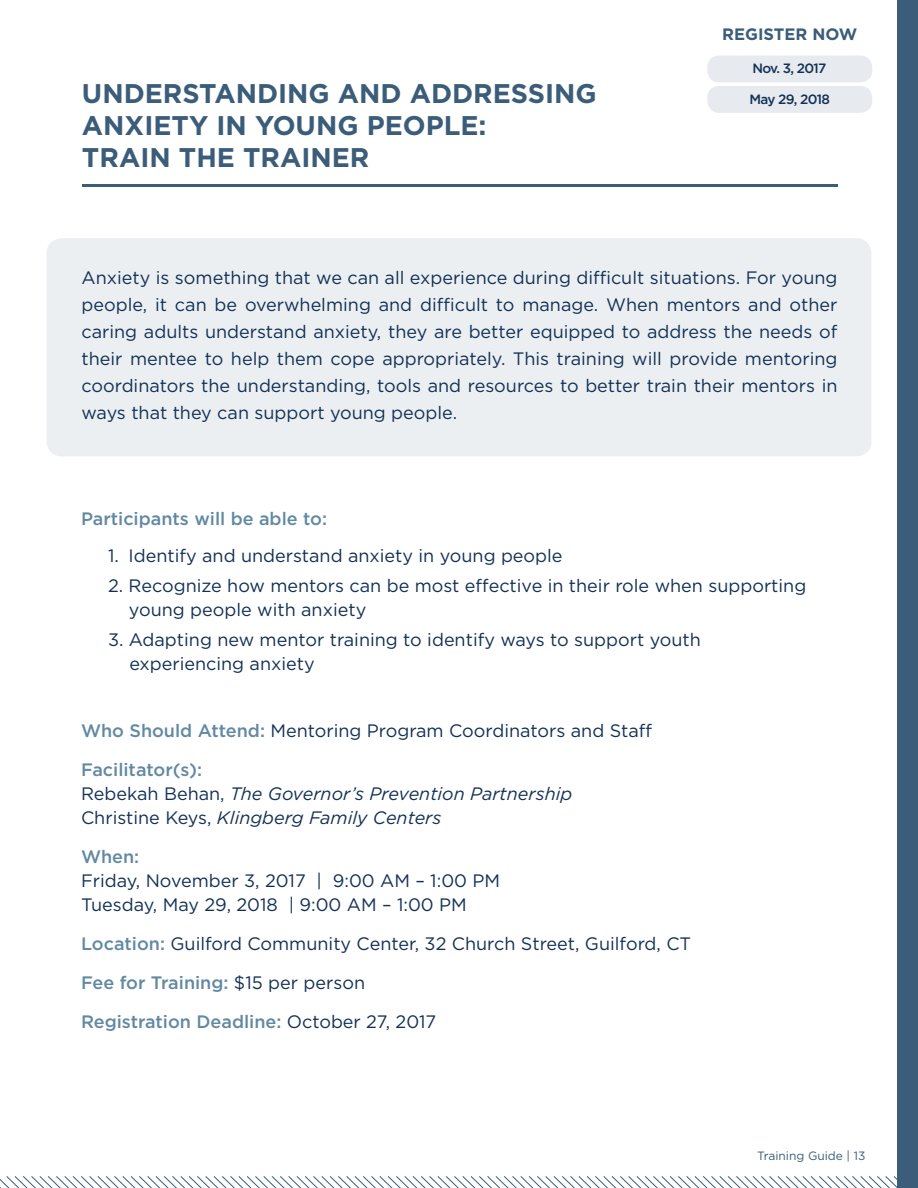
<style>
.page{position:relative;width:918px;height:1188px;background:#fff}
.page>*{position:absolute;margin:0;border:0;box-sizing:border-box;transform-origin:0 0}
.t1{font:700 27px/32.4px "Gotham";color:#3b5d7a}
.t2{font:18px/27px "Gotham";color:#133155}
.t3{font:italic 18px/24px "Gotham";color:#133155}
.t4{font:500 18px "Gotham";color:#6289a2}
.t5{font:700 16.5px "Gotham";color:#3b5d7a}
.t6{font:500 13.5px "Gotham";letter-spacing:-.05em;color:#133155}
.t7{font:12px "Gotham";color:#3b5d7a}
.s1{font-weight:500;color:#6289a2}
.s2{font-style:normal}
</style>
<div class="page">
<div style="left:897px;top:0;width:21px;height:1188px;background:#3b5d7a"></div>
<svg style="left:0;top:1176px;width:897px;height:12px"></svg>
<hr style="left:82px;top:185px;width:756px;height:2px;background:#3b5d7a">
<div style="left:46px;top:238px;width:826px;height:218px;background:#ebeff1;border-radius:15px"></div>
<div style="left:707px;top:55px;width:165px;height:27px;background:#e7eaee;border-radius:12px"></div>
<div style="left:707px;top:86px;width:165px;height:27px;background:#e7eaee;border-radius:12px"></div>
<h1 class="t1" style="left:82px;top:77px;width:516px">UNDERSTANDING AND ADDRESSING<br>ANXIETY IN YOUNG PEOPLE:<br>TRAIN THE TRAINER</h1>
<p class="t5" style="left:722px;top:23px;width:137px">REGISTER NOW</p>
<p class="t6" style="left:752px;top:61px;width:75px">Nov. 3, 2017</p>
<p class="t6" style="left:749px;top:91px;width:82px">May 29, 2018</p>
<p class="t2" style="left:81px;top:264px;width:758px;text-align:justify">Anxiety is something that we can all experience during difficult situations. For young people, it can be overwhelming and difficult to manage. When mentors and other caring adults understand anxiety, they are better equipped to address the needs of their mentee to help them cope appropriately. This training will provide mentoring coordinators the understanding, tools and resources to better train their mentors in ways that they can support young people.</p>
<p class="t4" style="left:81px;top:509px;width:248px">Participants will be able to:</p>
<p class="t2" style="left:108px;top:542px;width:456px">1. Identify and understand anxiety in young people</p>
<p class="t2" style="left:129px;top:574px;width:679px;line-height:24px;text-indent:-21px">2. Recognize how mentors can be most effective in their role when supporting young people with anxiety</p>
<p class="t2" style="left:129px;top:628px;width:573px;line-height:24px;text-indent:-21px">3. Adapting new mentor training to identify ways to support youth experiencing anxiety</p>
<p class="t2" style="left:81px;top:711px;width:573px;line-height:39px"><span class="s1">Who Should Attend:</span> Mentoring Program Coordinators and Staff<br><span class="s1">Facilitator(s):</span></p>
<p class="t3" style="left:81px;top:782px;width:493px"><span class="s2">Rebekah Behan,</span> The Governor’s Prevention Partnership<br><span class="s2">Christine Keys,</span> Klingberg Family Centers</p>
<p class="t4" style="left:81px;top:846px;width:60px">When:</p>
<p class="t2" style="left:81px;top:869px;width:421px;line-height:24px">Friday, November 3, 2017 | 9:00 AM – 1:00 PM<br>Tuesday, May 29, 2018 | 9:00 AM – 1:00 PM</p>
<p class="t2" style="left:81px;top:924px;width:612px;line-height:39px"><span class="s1">Location:</span> Guilford Community Center, 32 Church Street, Guilford, CT<br><span class="s1">Fee for Training:</span> $15 per person<br><span class="s1">Registration Deadline:</span> October 27, 2017</p>
<p class="t7" style="left:757px;top:1149px;width:110px">Training Guide | 13</p>
</div>
